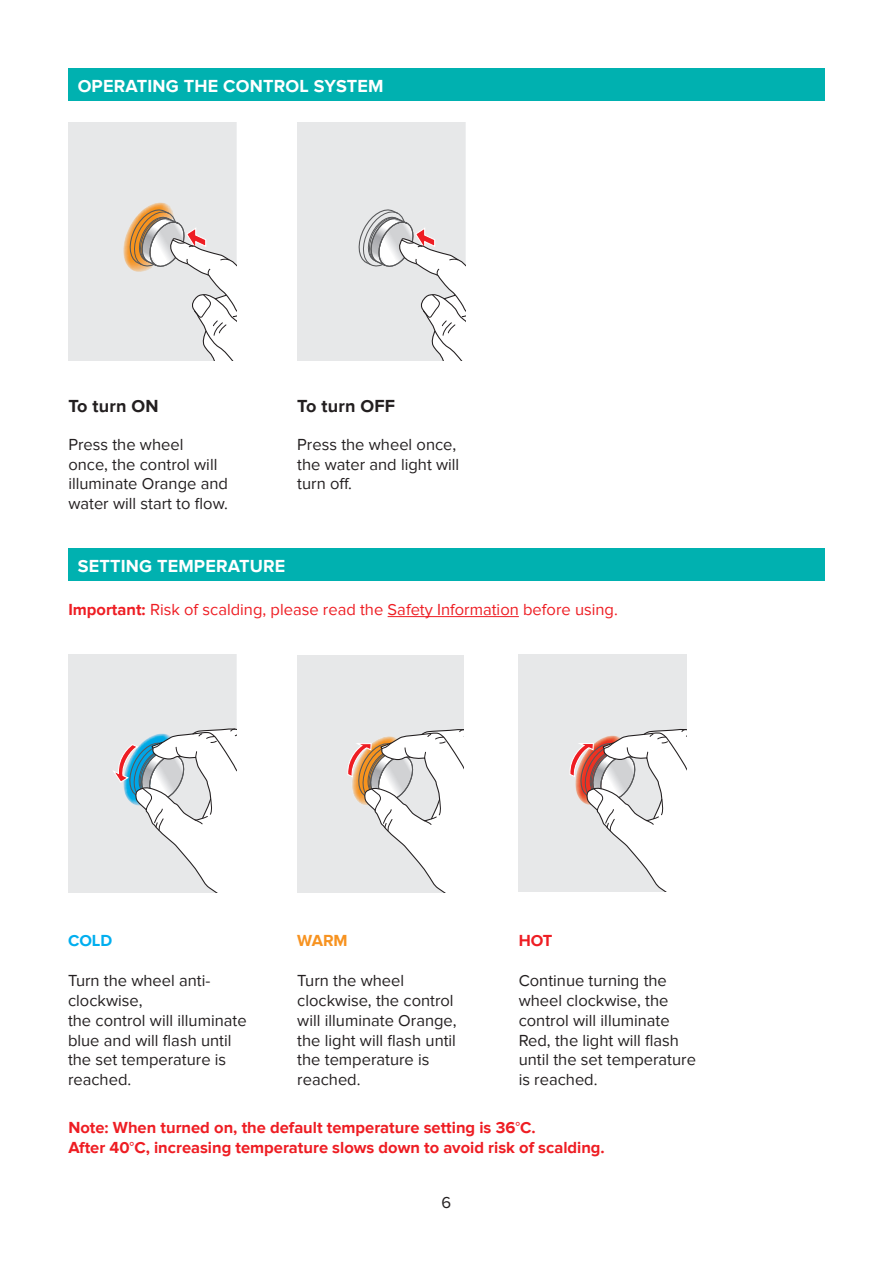
<style>
.page{position:relative;width:893px;height:1263px;background:#fff}
.page>*{position:absolute;margin:0;border:0;box-sizing:border-box;transform-origin:0 0}
.t1{font:700 18px "Proxima Nova";letter-spacing:.01em;color:#fff}
.t2{font:700 18px "Proxima Nova";letter-spacing:.01em;color:#231f20}
.t3{font:16.5px/19.8px "Proxima Nova";color:#231f20}
.t4{font:700 16.5px "Proxima Nova";color:#ee1d23}
.t5{font:16.5px "Proxima Nova";color:#ee1d23}
.t6{font:700 16.5px "Proxima Nova";color:#00aeef}
.t7{font:700 16.5px "Proxima Nova";color:#f79321}
.t8{font:16.5px "Proxima Nova A";color:#231f20}
.s1{font-weight:700}
.s2{font-family:"Proxima Nova A";font-weight:400}
</style>
<div class="page">
<img style="left:122px;top:203px;width:53px;height:70px">
<svg style="left:126px;top:207px;width:110px;height:153px"></svg>
<svg style="left:355px;top:207px;width:110px;height:153px"></svg>
<svg style="left:111px;top:727px;width:125px;height:165px"></svg>
<svg style="left:346px;top:728px;width:118px;height:164px"></svg>
<svg style="left:568px;top:728px;width:119px;height:164px"></svg>
<div style="left:68px;top:68px;width:757px;height:33px;background:#00b1b0"></div>
<div style="left:68px;top:549px;width:757px;height:32px;background:#00b1b0"></div>
<hr style="left:388px;top:616px;width:131px;height:1px;background:#ee1d23">
<p class="t1" style="left:78px;top:75px;width:307px">OPERATING THE CONTROL SYSTEM</p>
<p class="t2" style="left:68px;top:396px;width:92px">To turn ON</p>
<p class="t2" style="left:297px;top:396px;width:99px">To turn OFF</p>
<p class="t3" style="left:68px;top:435px;width:161px">Press the wheel<br>once, the control will illuminate Orange and water will start to flow.</p>
<p class="t3" style="left:297px;top:435px;width:164px">Press the wheel once, the water and light will turn off.</p>
<p class="t1" style="left:78px;top:556px;width:209px">SETTING TEMPERATURE</p>
<p class="t5" style="left:68px;top:600px;width:551px"><span class="s1">Important:</span> Risk of scalding, please read the Safety Information before using.</p>
<p class="t6" style="left:68px;top:931px;width:46px">COLD</p>
<p class="t7" style="left:297px;top:931px;width:52px">WARM</p>
<p class="t4" style="left:519px;top:931px;width:35px">HOT</p>
<p class="t3" style="left:68px;top:971px;width:144px">Turn the wheel anti&shy;clockwise,</p>
<p class="t3" style="left:68px;top:1010px;width:180px">the control will illuminate blue and will flash until the set temperature is reached.</p>
<p class="t3" style="left:297px;top:971px;width:161px">Turn the wheel clockwise, the control will illuminate Orange, the light will flash until the temperature is reached.</p>
<p class="t3" style="left:519px;top:971px;width:179px">Continue turning the wheel clockwise, the control will illuminate<br>Red, the light will flash until the set temperature is reached.</p>
<p class="t4" style="left:68px;top:1118px;width:469px">Note: When turned on, the default temperature setting is 36<span class="s2">°</span>C.</p>
<p class="t4" style="left:68px;top:1138px;width:538px">After 40<span class="s2">°</span>C, increasing temperature slows down to avoid risk of scalding.</p>
<p class="t8" style="left:442px;top:1193px;width:11px">6</p>
</div>
